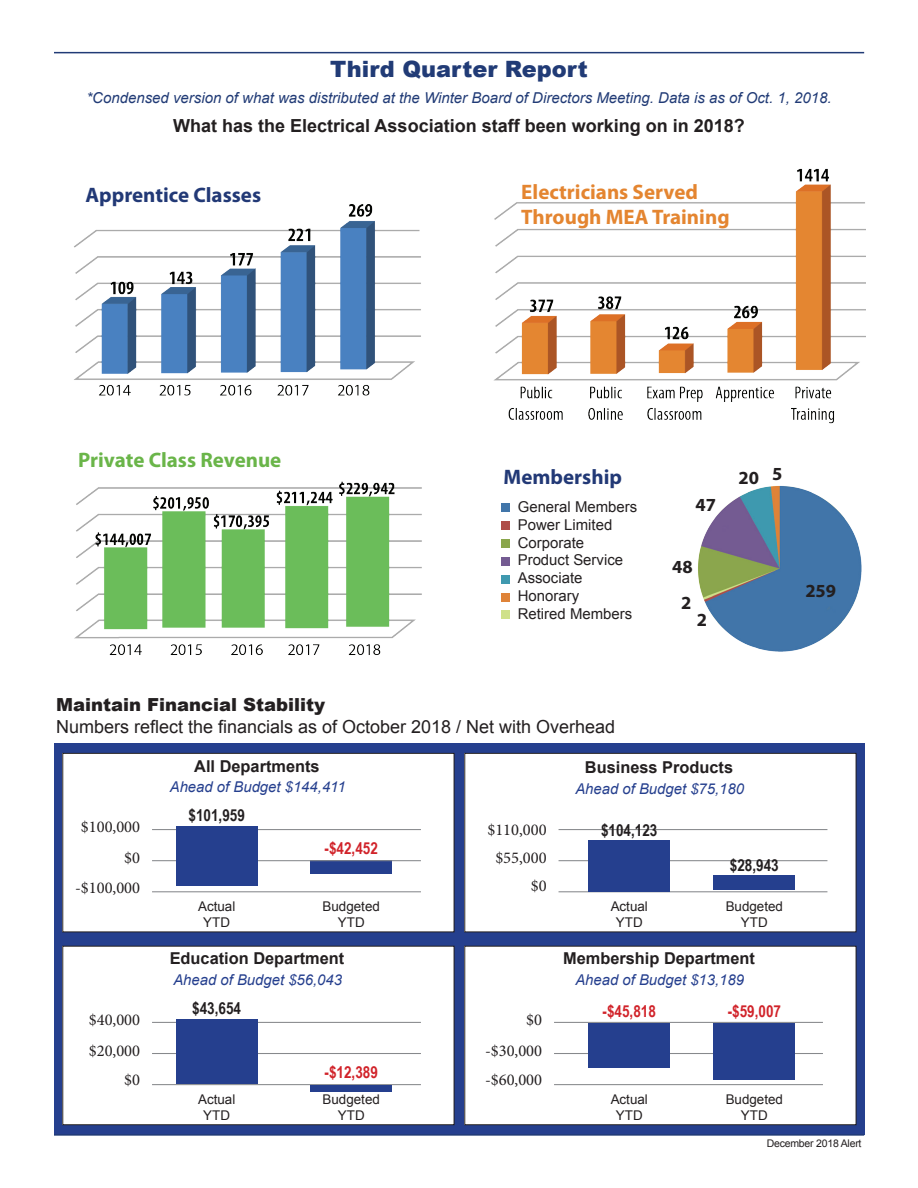
<style>
.page{position:relative;width:918px;height:1188px;background:#fff}
.page>*{position:absolute;margin:0;border:0;box-sizing:border-box;transform-origin:0 0}
.t1{font:900 22.5px "Arial";color:#213b76}
.t2{font:700 21px/25.2px "Myriad Pro";color:#e48530}
.t3{font:700 21px "Myriad Pro";color:#223976}
.t4{font:700 21px "Myriad Pro";color:#6ab549}
.t5{font:700 18.6px "Myriad Pro";color:#231f20}
.t6{font:18px "Arial";color:#231f20}
.t7{font:700 18px "Arial";color:#231f20}
.t8{font:900 18px "Arial";color:#231f20}
.t9{font:16.5px/30.9px "Minion Pro";color:#231f20;text-align:right}
.t10{font:700 16.5px "Arial Narrow";color:#d1232a}
.t11{font:700 16.5px "Arial Narrow";color:#231f20}
.t12{font:700 16.35px "Arial";color:#231f20}
.t13{font:italic 15px "Arial";color:#213b76}
.t14{font:15px/17.9px "Arial";color:#231f20}
.t15{font:italic 14.85px "Arial";color:#253f8e}
.t16{font:13.35px/16px "Arial";color:#231f20;text-align:center}
.t17{font:10.5px "Arial";letter-spacing:-.02em;color:#231f20}
</style>
<div class="page">
<div style="left:501px;top:503px;width:9px;height:9px;background:#4175a9"></div>
<div style="left:501px;top:521px;width:9px;height:9px;background:#ae4e49"></div>
<div style="left:501px;top:539px;width:9px;height:9px;background:#8aa64c"></div>
<div style="left:501px;top:557px;width:9px;height:8px;background:#745b92"></div>
<div style="left:501px;top:575px;width:9px;height:8px;background:#3f99af"></div>
<div style="left:501px;top:593px;width:9px;height:8px;background:#df8338"></div>
<div style="left:501px;top:611px;width:9px;height:8px;background:#cfe18a"></div>
<div style="left:54px;top:743px;width:811px;height:391px;background:#253f8e"></div>
<div style="left:63px;top:946px;width:391px;height:179px;background:#fff"></div>
<div style="left:62px;top:946px;width:392px;height:179px;border:1px solid #231f20"></div>
<hr style="left:152px;top:1084px;width:269px;height:1px;background:#87898c">
<hr style="left:152px;top:1053px;width:269px;height:1px;background:#87898c">
<hr style="left:152px;top:1022px;width:269px;height:1px;background:#87898c">
<div style="left:176px;top:1020px;width:82px;height:64px;background:#253f8e"></div>
<div style="left:310px;top:1085px;width:82px;height:7px;background:#253f8e"></div>
<hr style="left:54px;top:1134px;width:810px;height:2px;background:#213b76">
<hr style="left:54px;top:52px;width:810px;height:1px;background:#213b76">
<img style="left:74px;top:204px;width:347px;height:192px">
<img style="left:74px;top:481px;width:348px;height:174px">
<img style="left:493px;top:168px;width:372px;height:256px">
<img style="left:698px;top:486px;width:164px;height:166px">
<div style="left:63px;top:753px;width:391px;height:179px;background:#fff"></div>
<div style="left:62px;top:753px;width:392px;height:179px;border:1px solid #231f20"></div>
<div style="left:310px;top:861px;width:82px;height:13px;background:#253f8e"></div>
<hr style="left:152px;top:891px;width:269px;height:1px;background:#87898c">
<hr style="left:152px;top:860px;width:269px;height:1px;background:#87898c">
<hr style="left:152px;top:829px;width:269px;height:1px;background:#87898c">
<div style="left:176px;top:827px;width:82px;height:59px;background:#253f8e"></div>
<div style="left:465px;top:753px;width:391px;height:179px;background:#fff"></div>
<div style="left:464px;top:753px;width:392px;height:179px;border:1px solid #231f20"></div>
<hr style="left:559px;top:891px;width:268px;height:1px;background:#87898c">
<hr style="left:559px;top:860px;width:268px;height:1px;background:#87898c">
<hr style="left:559px;top:829px;width:268px;height:1px;background:#87898c">
<div style="left:588px;top:840px;width:82px;height:51px;background:#253f8e"></div>
<div style="left:713px;top:875px;width:82px;height:15px;background:#253f8e"></div>
<div style="left:465px;top:946px;width:391px;height:179px;background:#fff"></div>
<div style="left:464px;top:946px;width:392px;height:179px;border:1px solid #231f20"></div>
<hr style="left:554px;top:1084px;width:269px;height:1px;background:#87898c">
<hr style="left:554px;top:1053px;width:269px;height:1px;background:#87898c">
<hr style="left:554px;top:1022px;width:269px;height:1px;background:#87898c">
<div style="left:713px;top:1023px;width:82px;height:56px;background:#253f8e"></div>
<div style="left:588px;top:1023px;width:82px;height:44px;background:#253f8e"></div>
<h1 class="t1" style="left:330px;top:53px;width:259px">Third Quarter Report</h1>
<p class="t7" style="left:173px;top:113px;width:573px">What has the Electrical Association staff been working on in 2018?</p>
<p class="t13" style="left:86px;top:88px;width:747px">*Condensed version of what was distributed at the Winter Board of Directors Meeting. Data is as of Oct. 1, 2018.</p>
<h2 class="t3" style="left:86px;top:181px;width:177px">Apprentice Classes</h2>
<h2 class="t2" style="left:521px;top:178px;width:210px">Electricians Served<br>Through MEA Training</h2>
<h2 class="t4" style="left:78px;top:447px;width:205px">Private Class Revenue</h2>
<h2 class="t3" style="left:504px;top:463px;width:120px">Membership</h2>
<p class="t14" style="left:518px;top:498px;width:121px">General Members<br>Power Limited<br>Corporate<br>Product Service<br>Associate<br>Honorary<br>Retired Members</p>
<p class="t5" style="left:696px;top:493px;width:22px">47</p>
<p class="t5" style="left:672px;top:555px;width:22px">48</p>
<p class="t5" style="left:681px;top:590px;width:12px">2</p>
<p class="t5" style="left:697px;top:607px;width:12px">2</p>
<p class="t5" style="left:738px;top:466px;width:22px">20</p>
<p class="t5" style="left:772px;top:462px;width:12px">5</p>
<p class="t5" style="left:805px;top:578px;width:32px">259</p>
<p class="t8" style="left:56px;top:692px;width:271px">Maintain Financial Stability</p>
<p class="t6" style="left:56px;top:715px;width:561px">Numbers reflect the financials as of October 2018 / Net with Overhead</p>
<p class="t9" style="left:81px;top:812px;width:61px">$100,000 $0</p>
<p class="t9" style="left:75px;top:872px;width:67px">-$100,000</p>
<p class="t9" style="left:89px;top:1004px;width:53px;text-align:left">$40,000 $20,000</p>
<p class="t9" style="left:124px;top:1065px;width:17px">$0</p>
<p class="t12" style="left:194px;top:755px;width:127px">All Departments</p>
<p class="t15" style="left:170px;top:778px;width:177px">Ahead of Budget $144,411</p>
<p class="t11" style="left:188px;top:803px;width:58px">$101,959</p>
<p class="t10" style="left:325px;top:836px;width:55px">-$42,452</p>
<p class="t16" style="left:198px;top:899px;width:39px">Actual<br>YTD</p>
<p class="t16" style="left:323px;top:899px;width:59px">Budgeted<br>YTD</p>
<p class="t12" style="left:170px;top:948px;width:176px">Education Department</p>
<p class="t15" style="left:173px;top:970px;width:170px">Ahead of Budget $56,043</p>
<p class="t11" style="left:192px;top:996px;width:50px">$43,654</p>
<p class="t10" style="left:325px;top:1059px;width:55px">-$12,389</p>
<p class="t16" style="left:198px;top:1091px;width:39px">Actual<br>YTD</p>
<p class="t16" style="left:323px;top:1091px;width:59px">Budgeted<br>YTD</p>
<p class="t9" style="left:487px;top:816px;width:61px;line-height:27.9px">$110,000 $55,000 $0</p>
<p class="t9" style="left:485px;top:1004px;width:59px">$0 -$30,000</p>
<p class="t9" style="left:485px;top:1065px;width:59px">-$60,000</p>
<p class="t12" style="left:585px;top:756px;width:150px">Business Products</p>
<p class="t15" style="left:575px;top:779px;width:170px">Ahead of Budget $75,180</p>
<p class="t11" style="left:601px;top:817px;width:58px">$104,123</p>
<p class="t11" style="left:730px;top:852px;width:50px">$28,943</p>
<p class="t16" style="left:611px;top:899px;width:39px">Actual<br>YTD</p>
<p class="t16" style="left:726px;top:899px;width:59px">Budgeted<br>YTD</p>
<p class="t12" style="left:563px;top:948px;width:193px">Membership Department</p>
<p class="t15" style="left:575px;top:970px;width:170px">Ahead of Budget $13,189</p>
<p class="t10" style="left:603px;top:999px;width:55px">-$45,818</p>
<p class="t10" style="left:728px;top:999px;width:55px">-$59,007</p>
<p class="t16" style="left:611px;top:1091px;width:39px">Actual<br>YTD</p>
<p class="t16" style="left:726px;top:1091px;width:59px">Budgeted<br>YTD</p>
<p class="t17" style="left:767px;top:1136px;width:96px">December 2018 Alert</p>
</div>
